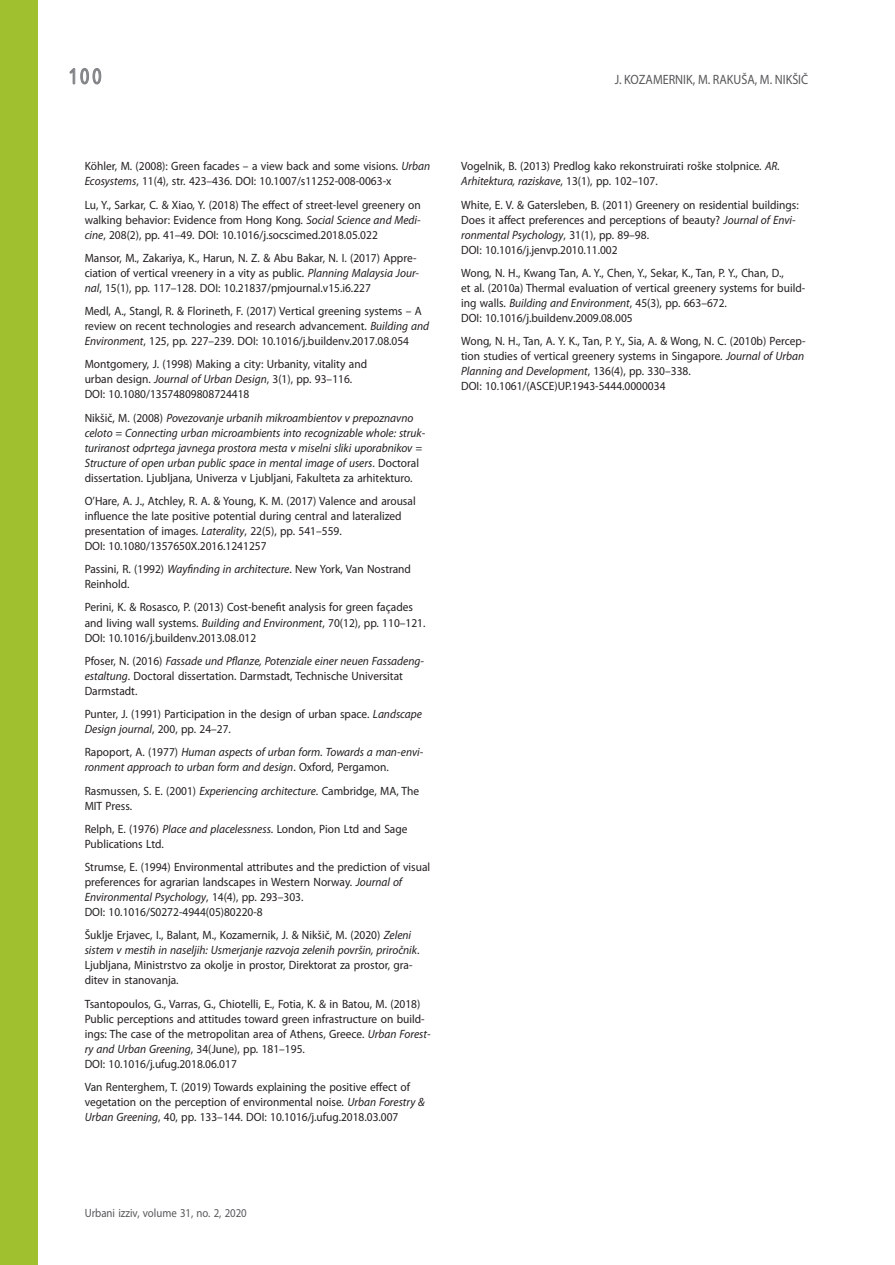
<style>
.page{position:relative;width:895px;height:1265px;background:#fff}
.page>*{position:absolute;margin:0;border:0;box-sizing:border-box;transform-origin:0 0}
.t1{font:24px "ISOCTEUR";color:#808285}
.t2{font:13.5px "Myriad Pro";color:#57585a;scale:.9 1}
.t3{font:12px/15px "Myriad Pro";color:#231f20;scale:.95 1}
.t4{font:italic 12px/15px "Myriad Pro";color:#231f20;scale:.95 1}
.t5{font:12px "Myriad Pro";color:#57585a;scale:.9 1}
.s1{font-style:italic}
.s2{font-style:normal}
</style>
<div class="page">
<svg style="left:69px;top:68px;width:32px;height:17px"></svg>
<div style="left:0;top:0;width:38px;height:1264px;background:#a1c030"></div>
<h1 class="t1" style="left:64px;top:61px;width:43px">100</h1>
<p class="t3" style="left:85px;top:159px;width:365px">Köhler, M. (2008): Green facades – a view back and some visions. <span class="s1">Urban<br>Ecosystems</span>, 11(4), str. 423–436. DOI: 10.1007/s11252-008-0063-x</p>
<p class="t3" style="left:85px;top:197px;width:355px;text-align:justify">Lu, Y., Sarkar, C. &amp; Xiao, Y. (2018) The effect of street-level greenery on walking behavior: Evidence from Hong Kong. <span class="s1">Social Science and Medi&shy;cine</span>, 208(2), pp. 41–49. DOI: 10.1016/j.socscimed.2018.05.022</p>
<p class="t3" style="left:85px;top:250px;width:353px">Mansor, M., Zakariya, K., Harun, N. Z. &amp; Abu Bakar, N. I. (2017) Appre&shy;ciation of vertical vreenery in a vity as public. <span class="s1">Planning Malaysia Jour&shy;nal</span>, 15(1), pp. 117–128. DOI: 10.21837/pmjournal.v15.i6.227</p>
<p class="t3" style="left:85px;top:304px;width:364px">Medl, A., Stangl, R. &amp; Florineth, F. (2017) Vertical greening systems – A review on recent technologies and research advancement. <span class="s1">Building and<br>Environment</span>, 125, pp. 227–239. DOI: 10.1016/j.buildenv.2017.08.054</p>
<p class="t3" style="left:85px;top:357px;width:299px">Montgomery, J. (1998) Making a city: Urbanity, vitality and urban design. <span class="s1">Journal of Urban Design</span>, 3(1), pp. 93–116.<br>DOI: 10.1080/13574809808724418</p>
<p class="t4" style="left:85px;top:410px;width:360px"><span class="s2">Nikšič, M. (2008)</span> Povezovanje urbanih mikroambientov v prepoznavno celoto = Connecting urban microambients into recognizable whole: struk&shy;turiranost odprtega javnega prostora mesta v miselni sliki uporabnikov = Structure of open urban public space in mental image of users<span class="s2">. Doctoral dissertation. Ljubljana, Univerza v Ljubljani, Fakulteta za arhitekturo.</span></p>
<p class="t3" style="left:85px;top:493px;width:350px">O’Hare, A. J., Atchley, R. A. &amp; Young, K. M. (2017) Valence and arousal influence the late positive potential during central and lateralized presentation of images. <span class="s1">Laterality</span>, 22(5), pp. 541–559.<br>DOI: 10.1080/1357650X.2016.1241257</p>
<p class="t3" style="left:85px;top:562px;width:345px">Passini, R. (1992) <span class="s1">Wayfinding in architecture</span>. New York, Van Nostrand<br>Reinhold.</p>
<p class="t3" style="left:85px;top:600px;width:360px">Perini, K. &amp; Rosasco, P. (2013) Cost-benefit analysis for green façades and living wall systems. <span class="s1">Building and Environment</span>, 70(12), pp. 110–121.<br>DOI: 10.1016/j.buildenv.2013.08.012</p>
<p class="t3" style="left:85px;top:653px;width:358px">Pfoser, N. (2016) <span class="s1">Fassade und Pflanze, Potenziale einer neuen Fassadeng&shy;estaltung</span>. Doctoral dissertation. Darmstadt, Technische Universitat<br>Darmstadt.</p>
<p class="t3" style="left:85px;top:706px;width:356px">Punter, J. (1991) Participation in the design of urban space. <span class="s1">Landscape<br>Design journal</span>, 200, pp. 24–27.</p>
<p class="t4" style="left:85px;top:745px;width:358px"><span class="s2">Rapoport, A. (1977)</span> Human aspects of urban form. Towards a man-envi&shy;ronment approach to urban form and design<span class="s2">. Oxford, Pergamon.</span></p>
<p class="t3" style="left:85px;top:783px;width:353px">Rasmussen, S. E. (2001) <span class="s1">Experiencing architecture</span>. Cambridge, MA, The<br>MIT Press.</p>
<p class="t3" style="left:85px;top:821px;width:341px">Relph, E. (1976) <span class="s1">Place and placelessness</span>. London, Pion Ltd and Sage<br>Publications Ltd.</p>
<p class="t3" style="left:85px;top:859px;width:365px">Strumse, E. (1994) Environmental attributes and the prediction of visual preferences for agrarian landscapes in Western Norway. <span class="s1">Journal of Environmental Psychology</span>, 14(4), pp. 293–303.<br>DOI: 10.1016/S0272-4944(05)80220-8</p>
<p class="t3" style="left:85px;top:928px;width:354px">Šuklje Erjavec, I., Balant, M., Kozamernik, J. &amp; Nikšič, M. (2020) <span class="s1">Zeleni sistem v mestih in naseljih: Usmerjanje razvoja zelenih površin, priročnik</span>.<br>Ljubljana, Ministrstvo za okolje in prostor, Direktorat za prostor, gra&shy;ditev in stanovanja.</p>
<p class="t3" style="left:85px;top:996px;width:365px">Tsantopoulos, G., Varras, G., Chiotelli, E., Fotia, K. &amp; in Batou, M. (2018)<br>Public perceptions and attitudes toward green infrastructure on build&shy;ings: The case of the metropolitan area of Athens, Greece. <span class="s1">Urban Forest&shy;ry and Urban Greening</span>, 34(June), pp. 181–195.<br>DOI: 10.1016/j.ufug.2018.06.017</p>
<p class="t3" style="left:85px;top:1079px;width:360px">Van Renterghem, T. (2019) Towards explaining the positive effect of vegetation on the perception of environmental noise. <span class="s1">Urban Forestry &amp;<br>Urban Greening</span>, 40, pp. 133–144. DOI: 10.1016/j.ufug.2018.03.007</p>
<p class="t2" style="left:614px;top:72px;width:217px">J. KOZAMERNIK, M. RAKUŠA, M. NIKŠIČ</p>
<p class="t3" style="left:461px;top:159px;width:337px">Vogelnik, B. (2013) Predlog kako rekonstruirati roške stolpnice. <span class="s1">AR.<br>Arhitektura, raziskave</span>, 13(1), pp. 102–107.</p>
<p class="t3" style="left:461px;top:197px;width:357px">White, E. V. &amp; Gatersleben, B. (2011) Greenery on residential buildings:<br>Does it affect preferences and perceptions of beauty? <span class="s1">Journal of Envi&shy;ronmental Psychology</span>, 31(1), pp. 89–98.<br>DOI: 10.1016/j.jenvp.2010.11.002</p>
<p class="t3" style="left:461px;top:265px;width:364px">Wong, N. H., Kwang Tan, A. Y., Chen, Y., Sekar, K., Tan, P. Y., Chan, D.,<br>et al. (2010a) Thermal evaluation of vertical greenery systems for build&shy;ing walls. <span class="s1">Building and Environment</span>, 45(3), pp. 663–672.<br>DOI: 10.1016/j.buildenv.2009.08.005</p>
<p class="t3" style="left:461px;top:334px;width:364px">Wong, N. H., Tan, A. Y. K., Tan, P. Y., Sia, A. &amp; Wong, N. C. (2010b) Percep&shy;tion studies of vertical greenery systems in Singapore. <span class="s1">Journal of Urban Planning and Development</span>, 136(4), pp. 330–338.<br>DOI: 10.1061/(ASCE)UP.1943-5444.0000034</p>
<p class="t5" style="left:85px;top:1206px;width:182px">Urbani izziv, volume 31, no. 2, 2020</p>
</div>
